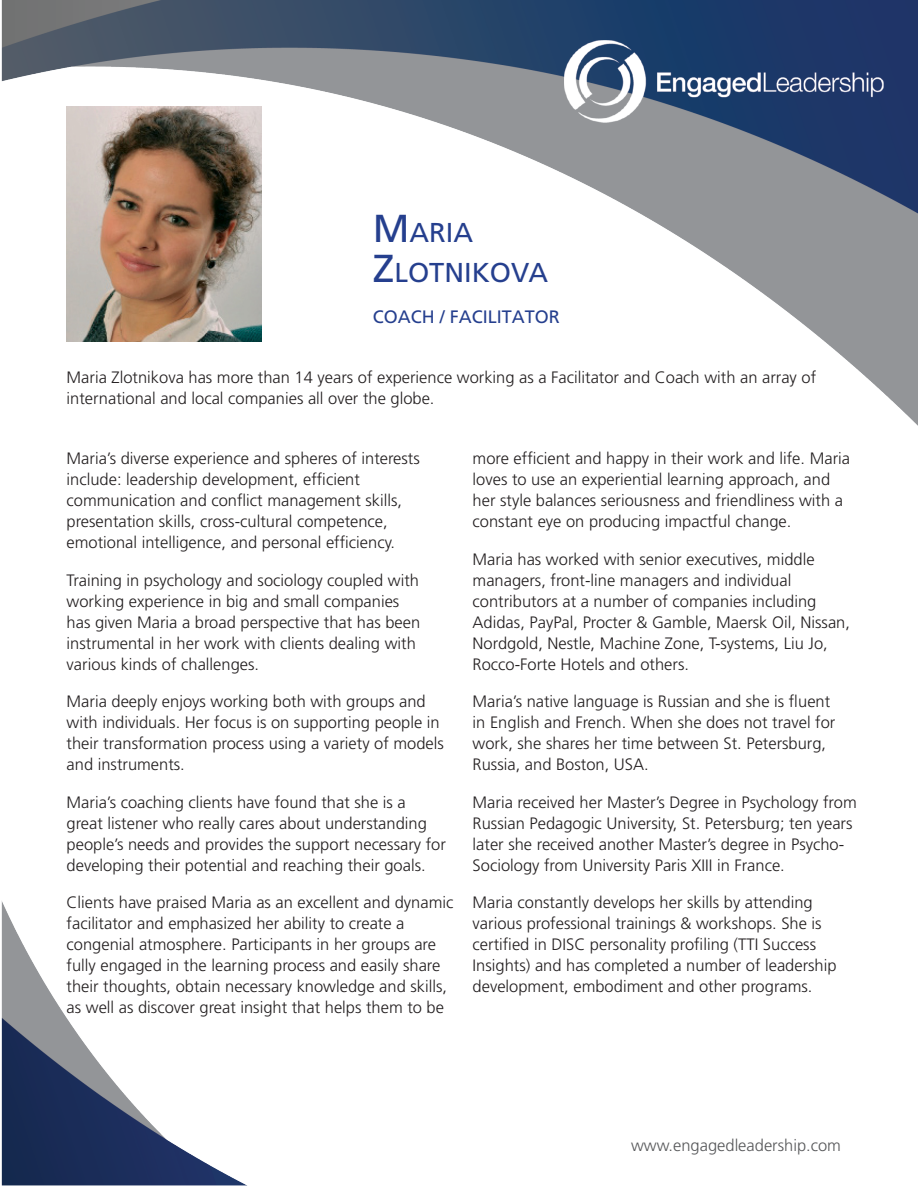
<style>
.page{position:relative;width:918px;height:1188px;background:#fff}
.page>*{position:absolute;margin:0;border:0;box-sizing:border-box;transform-origin:0 0}
.t1{font:27.3px "Frutiger";color:#253f8e}
.t2{font:18px "Frutiger";color:#253f8e}
.Client_Testimonial{font:300 16.5px/21px "Frutiger";color:#231f20}
.t3{font:300 16.5px "Frutiger";color:#57585a}
.s1{font-size:39px}
</style>
<div class="page">
<img style="left:1px;top:0;width:917px;height:1186px">
<img style="left:67px;top:106px;width:194px;height:236px">
<p class="t1" style="left:373px;top:216px;width:102px"><span class="s1">M</span>ARIA</p>
<p class="t1" style="left:373px;top:257px;width:177px"><span class="s1">Z</span>LOTNIKOVA</p>
<p class="t2" style="left:373px;top:307px;width:189px">COACH / FACILITATOR</p>
<p class="Client_Testimonial" style="left:67px;top:367px;width:751px">Maria Zlotnikova has more than 14 years of experience working as a Facilitator and Coach with an array of international and local companies all over the globe.</p>
<p class="Client_Testimonial" style="left:67px;top:448px;width:355px">Maria’s diverse experience and spheres of interests include: leadership development, efficient communication and conflict management skills, presentation skills, cross-cultural competence, emotional intelligence, and personal efficiency.</p>
<p class="Client_Testimonial" style="left:67px;top:570px;width:355px">Training in psychology and sociology coupled with working experience in big and small companies has given Maria a broad perspective that has been instrumental in her work with clients dealing with various kinds of challenges.</p>
<p class="Client_Testimonial" style="left:67px;top:691px;width:379px">Maria deeply enjoys working both with groups and with individuals. Her focus is on supporting people in their transformation process using a variety of models and instruments.</p>
<p class="Client_Testimonial" style="left:67px;top:792px;width:381px">Maria’s coaching clients have found that she is a great listener who really cares about understanding people’s needs and provides the support necessary for developing their potential and reaching their goals.</p>
<p class="Client_Testimonial" style="left:67px;top:892px;width:388px">Clients have praised Maria as an excellent and dynamic facilitator and emphasized her ability to create a congenial atmosphere. Participants in her groups are fully engaged in the learning process and easily share their thoughts, obtain necessary knowledge and skills, as well as discover great insight that helps them to be</p>
<p class="Client_Testimonial" style="left:473px;top:448px;width:379px">more efficient and happy in their work and life. Maria loves to use an experiential learning approach, and her style balances seriousness and friendliness with a constant eye on producing impactful change.</p>
<p class="Client_Testimonial" style="left:473px;top:549px;width:379px">Maria has worked with senior executives, middle managers, front-line managers and individual contributors at a number of companies including Adidas, PayPal, Procter &amp; Gamble, Maersk Oil, Nissan, Nordgold, Nestle, Machine Zone, T-systems, Liu Jo, Rocco-Forte Hotels and others.</p>
<p class="Client_Testimonial" style="left:473px;top:691px;width:364px">Maria’s native language is Russian and she is fluent in English and French. When she does not travel for work, she shares her time between St. Petersburg, Russia, and Boston, USA.</p>
<p class="Client_Testimonial" style="left:473px;top:792px;width:386px">Maria received her Master’s Degree in Psychology from Russian Pedagogic University, St. Petersburg; ten years later she received another Master’s degree in Psycho-Sociology from University Paris XIII in France.</p>
<p class="Client_Testimonial" style="left:473px;top:892px;width:366px">Maria constantly develops her skills by attending various professional trainings &amp; workshops. She is certified in DISC personality profiling (TTI Success Insights) and has completed a number of leadership development, embodiment and other programs.</p>
<p class="t3" style="left:631px;top:1136px;width:211px">www.engagedleadership.com</p>
</div>
